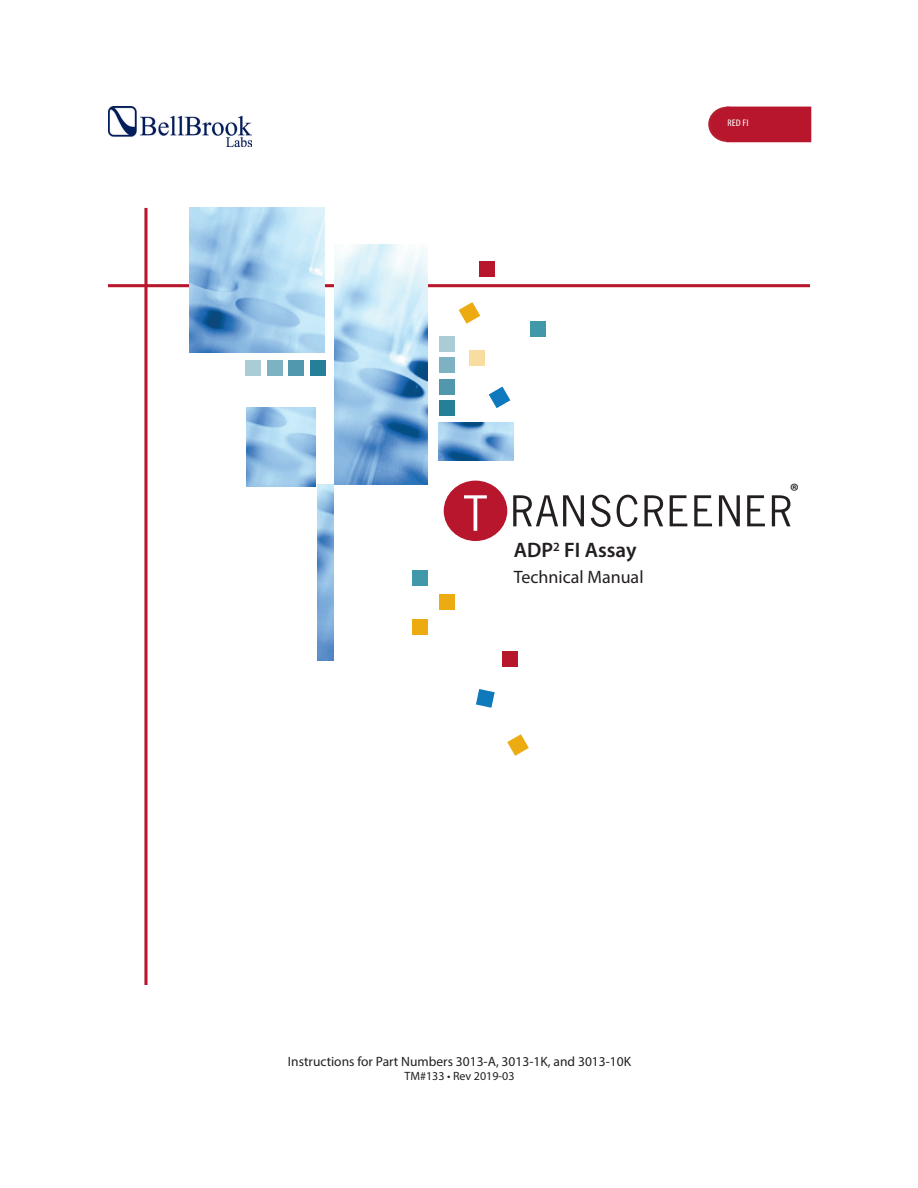
<style>
.page{position:relative;width:918px;height:1188px;background:#fff}
.page>*{position:absolute;margin:0;border:0;box-sizing:border-box;transform-origin:0 0}
.t1{font:600 21px "Myriad Pro";color:#231f20}
.t2{font:18px "Myriad Pro";color:#231f20}
.t3{font:13.5px "Myriad Pro";color:#231f20}
.t4{font:12px "Myriad Pro";color:#231f20}
.t5{font:condensed 9.6px "Myriad Pro";color:#fff;scale:1.17 1}
</style>
<div class="page">
<hr style="left:108px;top:284px;width:702px;height:3px;background:#b7162c">
<img style="left:189px;top:208px;width:136px;height:144px">
<img style="left:335px;top:244px;width:93px;height:240px">
<img style="left:439px;top:423px;width:75px;height:37px">
<img style="left:247px;top:407px;width:68px;height:79px">
<img style="left:317px;top:484px;width:17px;height:176px">
<div style="left:310px;top:360px;width:16px;height:16px;background:#267f99"></div>
<div style="left:288px;top:360px;width:16px;height:16px;background:#5198ad"></div>
<div style="left:267px;top:360px;width:15px;height:16px;background:#7cb2c1"></div>
<div style="left:245px;top:360px;width:16px;height:16px;background:#a9ccd6"></div>
<div style="left:439px;top:400px;width:16px;height:16px;background:#267f99"></div>
<div style="left:439px;top:379px;width:16px;height:16px;background:#5198ad"></div>
<div style="left:439px;top:357px;width:16px;height:16px;background:#7cb2c1"></div>
<div style="left:439px;top:336px;width:16px;height:15px;background:#a9ccd6"></div>
<div style="left:479px;top:261px;width:16px;height:16px;background:#b7162c"></div>
<div style="left:530px;top:321px;width:16px;height:16px;background:#4098a8"></div>
<svg style="left:459px;top:302px;width:21px;height:22px"></svg>
<svg style="left:489px;top:387px;width:21px;height:21px"></svg>
<div style="left:439px;top:594px;width:16px;height:16px;background:#ecab11"></div>
<div style="left:412px;top:570px;width:16px;height:16px;background:#4098a8"></div>
<div style="left:412px;top:619px;width:16px;height:16px;background:#ecab11"></div>
<div style="left:502px;top:651px;width:16px;height:15px;background:#b7162c"></div>
<svg style="left:507px;top:734px;width:22px;height:22px"></svg>
<svg style="left:476px;top:689px;width:19px;height:19px"></svg>
<div style="left:469px;top:350px;width:16px;height:16px;background:#f7dda0"></div>
<svg style="left:513px;top:494px;width:278px;height:33px"></svg>
<div style="left:446px;top:482px;width:59px;height:57px;background:#b7162c;border-radius:50%"></div>
<div style="left:444px;top:481px;width:63px;height:60px;border:4px solid #b7162c;border-radius:50%"></div>
<svg style="left:464px;top:495px;width:23px;height:36px"></svg>
<svg style="left:144px;top:208px;width:4px;height:776px;background:#c74b5c"></svg>
<img style="left:108px;top:107px;width:144px;height:39px">
<div style="left:710px;top:108px;width:35px;height:33px;background:#b7162c;border-radius:50%"></div>
<div style="left:708px;top:107px;width:38px;height:35px;border:2px solid #b61f2e;border-radius:50%"></div>
<div style="left:727px;top:107px;width:84px;height:35px;background:#b7162c"></div>
<div style="left:790px;top:480px;width:38px;height:18px;background:#fff"></div>
<p class="t5" style="left:727px;top:117px;width:20px">RED FI</p>
<h1 class="t1" style="left:514px;top:537px;width:124px">ADP<sup>2</sup> FI Assay</h1>
<h2 class="t2" style="left:514px;top:565px;width:131px">Technical Manual</h2>
<h1 class="t1" style="left:790px;top:478px;width:11px">®</h1>
<p class="t3" style="left:288px;top:1053px;width:345px">Instructions for Part Numbers 3013-A, 3013-1K, and 3013-10K</p>
<p class="t4" style="left:405px;top:1069px;width:111px">TM#133 • Rev 2019-03</p>
</div>
